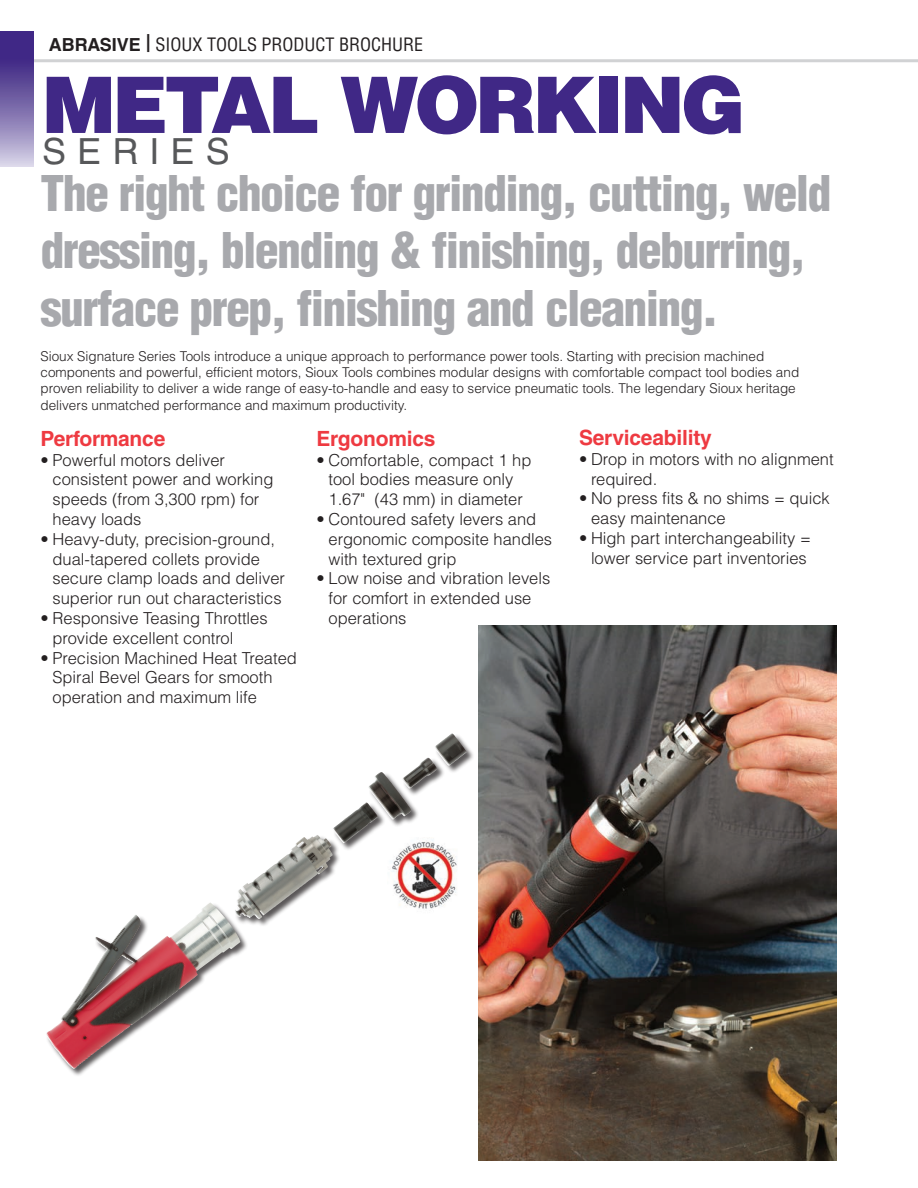
<style>
.page{position:relative;width:918px;height:1188px;background:#fff}
.page>*{position:absolute;margin:0;border:0;box-sizing:border-box;transform-origin:0 0}
.header_section_hel_lt_std_abrassive_52pt{font:900 78px "Helvetica LT Std";letter-spacing:-.05em;color:#402886}
.grey_black_condensed_32pt_left_m_5-3-11{font:900 condensed 48px/57.6px "Helvetica LT Std";letter-spacing:-.035em;color:#a8a9ad}
.t1{font:36px "Helvetica LT Std";letter-spacing:.31em;color:#57585a}
.red_subhead_12pt_m_5-2-11{font:700 21px "Helvetica LT Std";letter-spacing:-.01em;color:#ee3a41}
.t2{font:condensed 18px "Helvetica LT Std";color:#231f20}
.t3{font:300 16.5px/19.8px "Helvetica LT Std";color:#231f20}
.body_text_light_9pt__125_after_m_5-11{font:300 13.5px/16.2px "Helvetica LT Std";color:#231f20}
.s1{font-weight:700;font-stretch:normal}
</style>
<div class="page">
<hr style="left:0;top:59px;width:918px;height:3px;background:#d1d2d4">
<div style="left:0;top:31px;width:34px;height:27px;background:#402886"></div>
<div style="left:0;top:58px;width:34px;height:108px;background:linear-gradient(to bottom,#39217f,#d1cbe3)"></div>
<div style="left:46px;top:733px;width:429px;height:344px;background:#231f20;opacity:.75"></div>
<img style="left:368px;top:733px;width:98px;height:87px">
<img style="left:478px;top:625px;width:359px;height:536px">
<img style="left:388px;top:838px;width:77px;height:75px">
<p class="t2" style="left:49px;top:34px;width:376px"><span class="s1">ABRASIVE </span><sup>|</sup> SIOUX TOOLS PRODUCT BROCHURE</p>
<p class="header_section_hel_lt_std_abrassive_52pt" style="left:42px;top:54px;width:705px">METAL WORKING</p>
<p class="t1" style="left:42px;top:130px;width:189px">SERIES</p>
<p class="grey_black_condensed_32pt_left_m_5-3-11" style="left:40px;top:164px;width:792px">The right choice for grinding, cutting, weld dressing, blending &amp; finishing, deburring, surface prep, finishing and cleaning.</p>
<p class="body_text_light_9pt__125_after_m_5-11" style="left:40px;top:348px;width:760px">Sioux Signature Series Tools introduce a unique approach to performance power tools. Starting with precision machined components and powerful, efficient motors, Sioux Tools combines modular designs with comfortable compact tool bodies and proven reliability to deliver a wide range of easy-to-handle and easy to service pneumatic tools. The legendary Sioux heritage delivers unmatched performance and maximum productivity.</p>
<p class="red_subhead_12pt_m_5-2-11" style="left:40px;top:426px;width:126px">Performance</p>
<p class="t3" style="left:52px;top:450px;width:222px;text-indent:-12px">• Powerful motors deliver consistent power and working speeds (from 3,300 rpm) for heavy loads</p>
<p class="t3" style="left:52px;top:529px;width:234px;text-indent:-12px">• Heavy-duty, precision-ground, dual-tapered collets provide secure clamp loads and deliver superior run out characteristics</p>
<p class="t3" style="left:52px;top:608px;width:217px;text-indent:-12px">• Responsive Teasing Throttles provide excellent control</p>
<p class="t3" style="left:52px;top:648px;width:246px;text-indent:-12px">• Precision Machined Heat Treated<br>Spiral Bevel Gears for smooth operation and maximum life</p>
<p class="red_subhead_12pt_m_5-2-11" style="left:579px;top:425px;width:134px">Serviceability</p>
<p class="t3" style="left:591px;top:449px;width:244px;text-indent:-12px">• Drop in motors with no alignment required.</p>
<p class="t3" style="left:591px;top:488px;width:240px;text-indent:-12px">• No press fits &amp; no shims = quick easy maintenance</p>
<p class="t3" style="left:579px;top:528px;width:233px;text-align:center">• High part interchangeability = lower service part inventories</p>
<p class="red_subhead_12pt_m_5-2-11" style="left:316px;top:426px;width:121px">Ergonomics</p>
<p class="t3" style="left:316px;top:450px;width:216px;text-align:center">• Comfortable, compact 1 hp tool bodies measure only<br>1.67" (43 mm) in diameter</p>
<p class="t3" style="left:328px;top:509px;width:225px;text-indent:-12px">• Contoured safety levers and ergonomic composite handles with textured grip</p>
<p class="t3" style="left:328px;top:569px;width:223px;text-indent:-12px">• Low noise and vibration levels for comfort in extended use operations</p>
</div>
